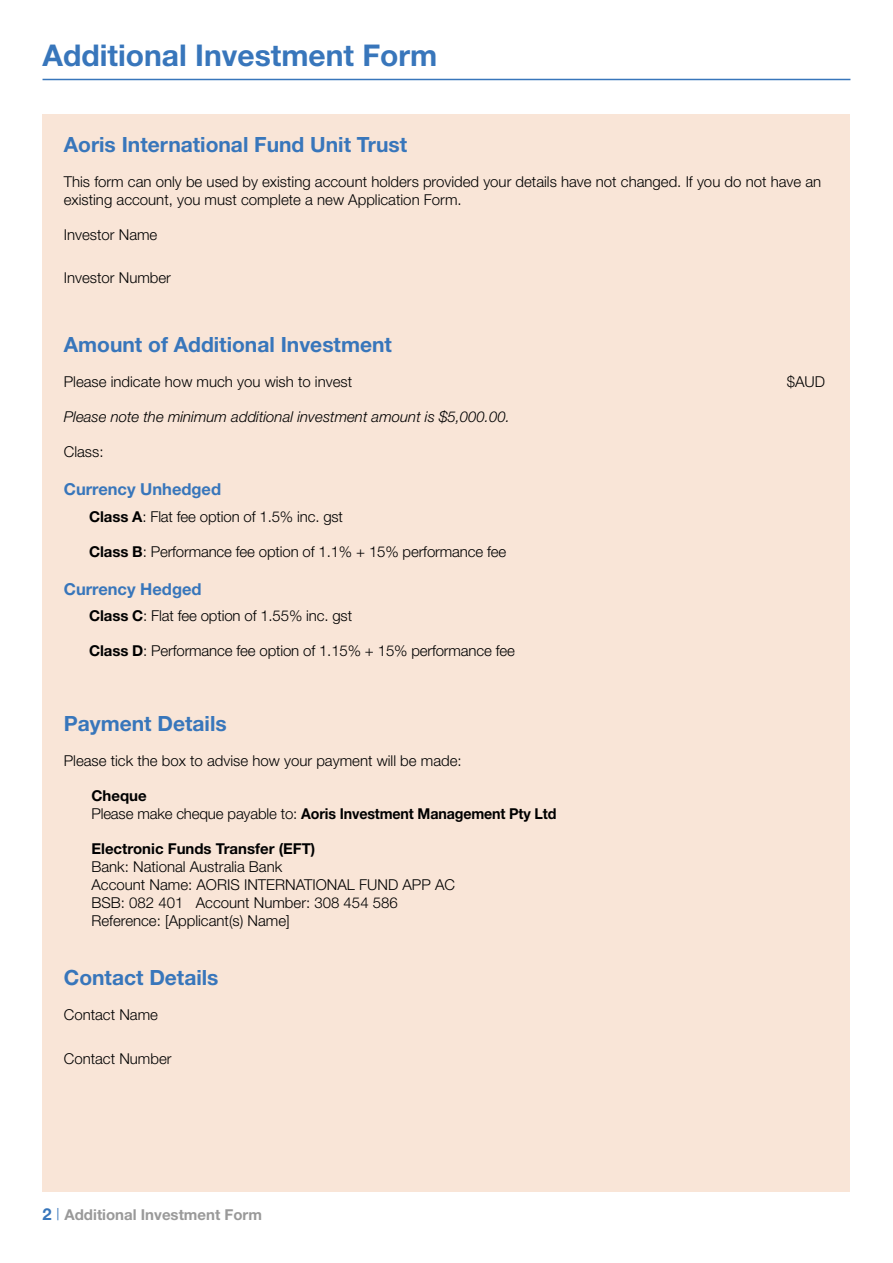
<style>
.page{position:relative;width:893px;height:1263px;background:#fff}
.page>*{position:absolute;margin:0;border:0;box-sizing:border-box;transform-origin:0 0}
.t1{font:700 30px "Helvetica Neue";color:#3876bb}
.t2{font:700 21px "Helvetica Neue";color:#3876bb}
.t3{font:700 16.5px "Helvetica Neue";color:#3876bb}
.t4{font:300 15px/18px "Helvetica Neue";color:#000}
.t5{font:700 15px/18px "Helvetica Neue";letter-spacing:-.01em;color:#000}
.t6{font:italic 300 15px "Helvetica Neue";color:#000}
.t7{font:700 15px "Helvetica Neue";color:#999}
.s1{font-weight:700}
.s2{font-weight:300}
.s3{font-size:16.5px;color:#3876bb}
.s4{font-weight:300;font-size:16.5px;color:#3876bb}
</style>
<div class="page">
<div style="left:43px;top:114px;width:807px;height:1077px;background:#f9e5d7"></div>
<hr style="left:43px;top:79px;width:807px;height:1px;background:#3876bb">
<h1 class="t1" style="left:43px;top:37px;width:396px">Additional Investment Form</h1>
<h2 class="t2" style="left:64px;top:131px;width:345px">Aoris International Fund Unit Trust</h2>
<p class="t4" style="left:64px;top:172px;width:759px">This form can only be used by existing account holders provided your details have not changed. If you do not have an existing account, you must complete a new Application Form.</p>
<p class="t4" style="left:64px;top:225px;width:95px">Investor Name</p>
<p class="t4" style="left:64px;top:269px;width:109px">Investor Number</p>
<h2 class="t2" style="left:64px;top:332px;width:330px">Amount of Additional Investment</h2>
<p class="t4" style="left:64px;top:373px;width:290px">Please indicate how much you wish to invest</p>
<p class="t4" style="left:787px;top:373px;width:40px">$AUD</p>
<p class="t6" style="left:64px;top:408px;width:448px">Please note the minimum additional investment amount is $5,000.00.</p>
<p class="t4" style="left:64px;top:443px;width:41px">Class:</p>
<p class="t3" style="left:64px;top:479px;width:159px">Currency Unhedged</p>
<p class="t4" style="left:89px;top:507px;width:255px"><span class="s1">Class A</span>: Flat fee option of 1.5% inc. gst</p>
<p class="t4" style="left:89px;top:542px;width:418px"><span class="s1">Class B</span>: Performance fee option of 1.1% + 15% performance fee</p>
<p class="t3" style="left:64px;top:579px;width:139px">Currency Hedged</p>
<p class="t4" style="left:89px;top:607px;width:264px"><span class="s1">Class C</span>: Flat fee option of 1.55% inc. gst</p>
<p class="t4" style="left:89px;top:642px;width:427px"><span class="s1">Class D</span>: Performance fee option of 1.15% + 15% performance fee</p>
<h2 class="t2" style="left:64px;top:711px;width:164px">Payment Details</h2>
<p class="t4" style="left:64px;top:751px;width:399px">Please tick the box to advise how your payment will be made:</p>
<p class="t5" style="left:91px;top:786px;width:466px">Cheque<br><span class="s2">Please make cheque payable to:</span> Aoris Investment Management Pty Ltd</p>
<p class="t5" style="left:91px;top:839px;width:225px">Electronic Funds Transfer (EFT)</p>
<p class="t4" style="left:91px;top:857px;width:365px">Bank: National Australia Bank<br>Account Name: AORIS INTERNATIONAL FUND APP AC BSB: 082 401 Account Number: 308 454 586<br>Reference: [Applicant(s) Name]</p>
<h2 class="t2" style="left:64px;top:965px;width:156px">Contact Details</h2>
<p class="t4" style="left:64px;top:1005px;width:96px">Contact Name</p>
<p class="t4" style="left:64px;top:1049px;width:109px">Contact Number</p>
<p class="t7" style="left:43px;top:1206px;width:221px"><span class="s3">2</span> <span class="s4">|</span> Additional Investment Form</p>
</div>
